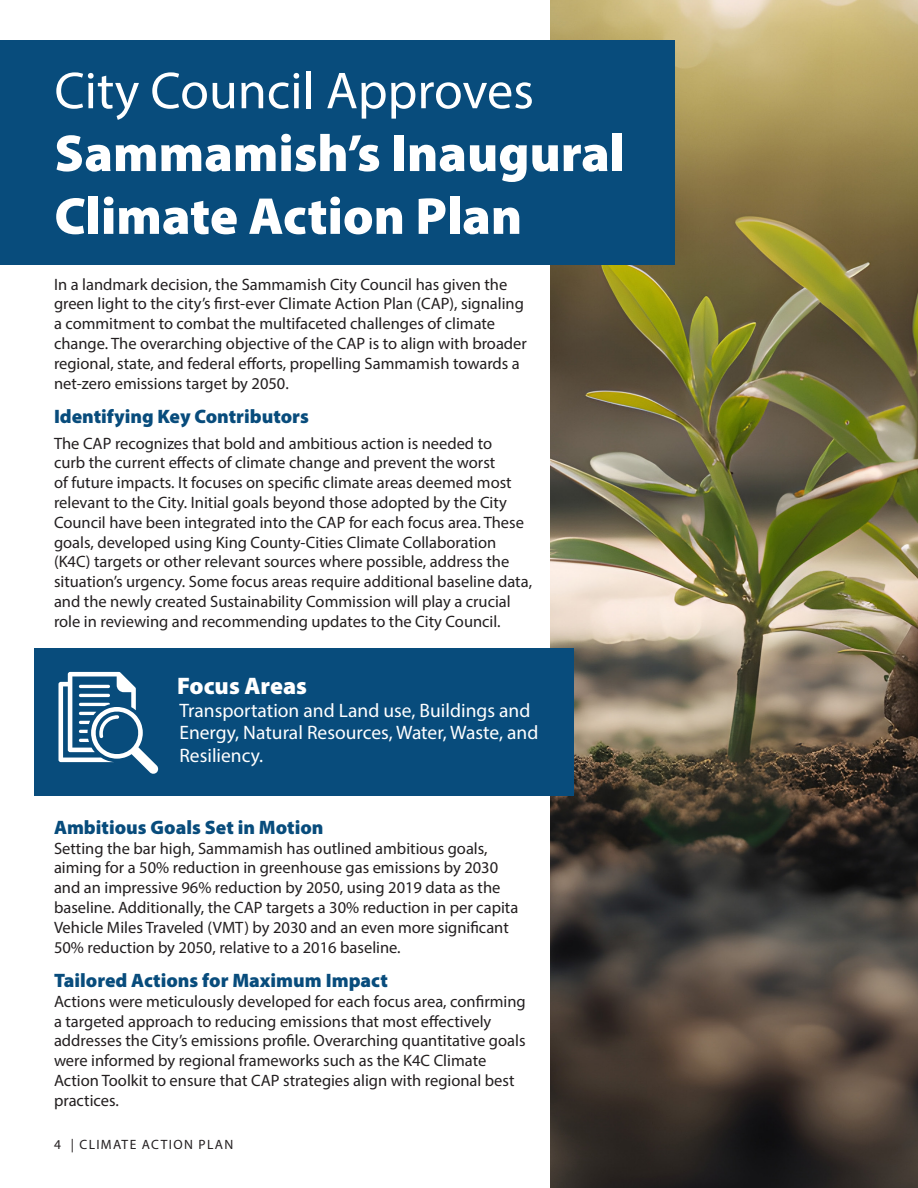
<style>
.page{position:relative;width:918px;height:1188px;background:#fff}
.page>*{position:absolute;margin:0;border:0;box-sizing:border-box;transform-origin:0 0}
.t1{font:900 52.35px/62.8px "Myriad Pro";color:#fff}
.t2{font:52.35px "Myriad Pro";color:#fff}
.t3{font:900 24px "Myriad Pro";color:#fff}
.t4{font:19.5px/22.5px "Myriad Pro";color:#fff}
.t5{font:900 19.5px "Myriad Pro";color:#084c7c}
.t6{font:16.5px/19.8px "Myriad Pro";color:#231f20}
.t7{font:13.5px "Myriad Pro";letter-spacing:.1em;color:#231f20}
</style>
<div class="page">
<img style="left:550px;top:0;width:368px;height:1188px">
<div style="left:0;top:40px;width:675px;height:225px;background:#084c7c"></div>
<div style="left:34px;top:648px;width:540px;height:148px;background:#084c7c"></div>
<svg style="left:58px;top:672px;width:101px;height:102px"></svg>
<p class="t2" style="left:54px;top:58px;width:481px">City Council Approves</p>
<p class="t1" style="left:54px;top:120px;width:572px">Sammamish’s Inaugural<br>Climate Action Plan</p>
<p class="t6" style="left:54px;top:274px;width:474px">In a landmark decision, the Sammamish City Council has given the green light to the city’s first-ever Climate Action Plan (CAP), signaling a commitment to combat the multifaceted challenges of climate change. The overarching objective of the CAP is to align with broader regional, state, and federal efforts, propelling Sammamish towards a net-zero emissions target by 2050.</p>
<p class="t5" style="left:54px;top:403px;width:256px">Identifying Key Contributors</p>
<p class="t6" style="left:54px;top:433px;width:480px">The CAP recognizes that bold and ambitious action is needed to<br>curb the current effects of climate change and prevent the worst<br>of future impacts. It focuses on specific climate areas deemed most relevant to the City. Initial goals beyond those adopted by the City Council have been integrated into the CAP for each focus area. These goals, developed using King County-Cities Climate Collaboration (K4C) targets or other relevant sources where possible, address the situation’s urgency. Some focus areas require additional baseline data, and the newly created Sustainability Commission will play a crucial role in reviewing and recommending updates to the City Council.</p>
<p class="t3" style="left:177px;top:670px;width:131px">Focus Areas</p>
<p class="t4" style="left:179px;top:698px;width:361px">Transportation and Land use, Buildings and<br>Energy, Natural Resources, Water, Waste, and<br>Resiliency.</p>
<p class="t5" style="left:54px;top:814px;width:271px">Ambitious Goals Set in Motion</p>
<p class="t6" style="left:54px;top:838px;width:466px">Setting the bar high, Sammamish has outlined ambitious goals, aiming for a 50% reduction in greenhouse gas emissions by 2030 and an impressive 96% reduction by 2050, using 2019 data as the baseline. Additionally, the CAP targets a 30% reduction in per capita Vehicle Miles Traveled (VMT) by 2030 and an even more significant 50% reduction by 2050, relative to a 2016 baseline.</p>
<p class="t5" style="left:54px;top:967px;width:335px">Tailored Actions for Maximum Impact</p>
<p class="t6" style="left:54px;top:991px;width:473px">Actions were meticulously developed for each focus area, confirming a targeted approach to reducing emissions that most effectively addresses the City’s emissions profile. Overarching quantitative goals were informed by regional frameworks such as the K4C Climate Action Toolkit to ensure that CAP strategies align with regional best practices.</p>
<p class="t7" style="left:54px;top:1136px;width:181px">4 | CLIMATE ACTION PLAN</p>
</div>
